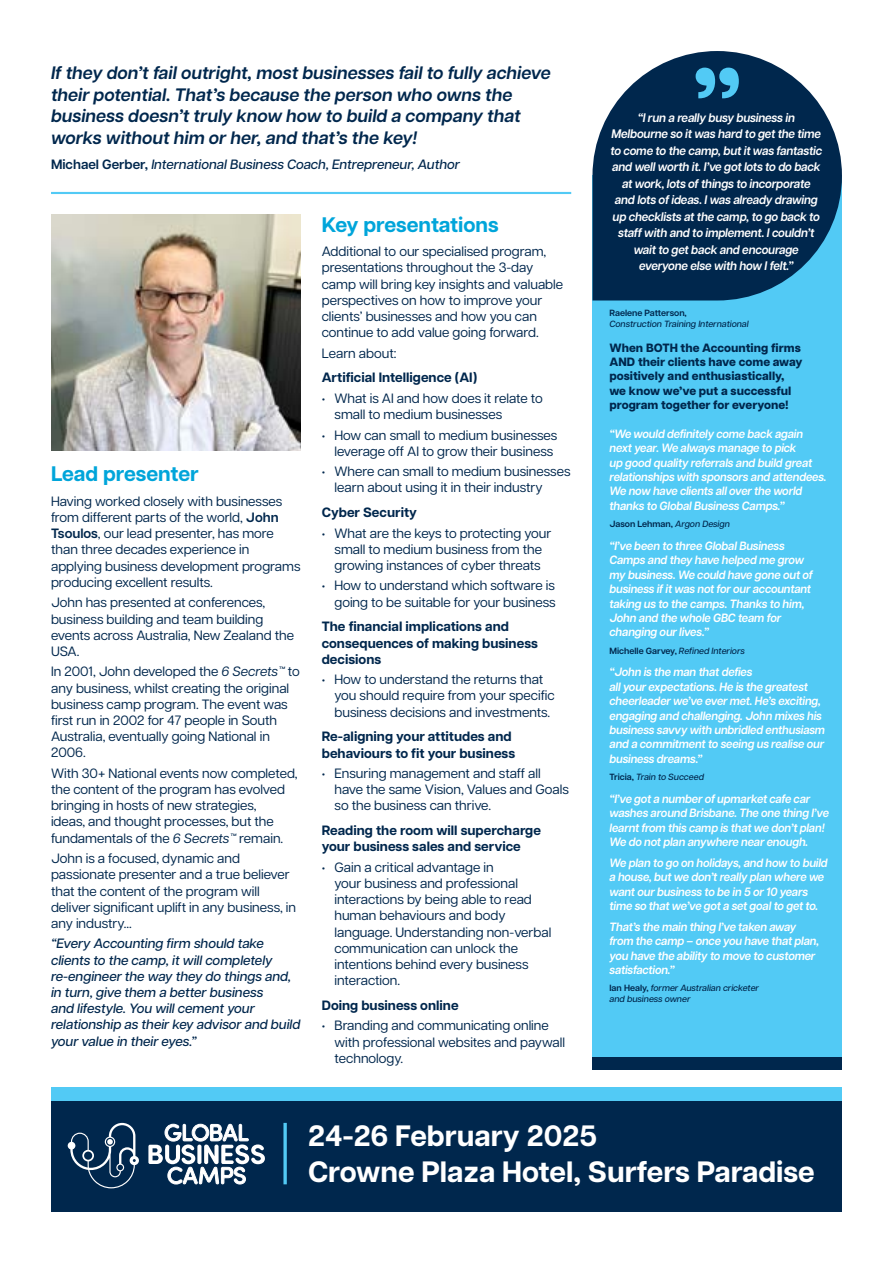
<style>
.page{position:relative;width:893px;height:1263px;background:#fff}
.page>*{position:absolute;margin:0;border:0;box-sizing:border-box;transform-origin:0 0}
.t1{font:700 29.4px/35.2px "Articulat CF";color:#fff}
.t2{font:700 21px "Articulat CF";color:#00a5da}
.t3{font:italic 600 18px/21.6px "Articulat CF";color:#00274d}
.t4{font:13.5px/16.2px "Articulat CF";color:#00274d}
.t5{font:italic 500 13.5px/16.2px "Articulat CF";color:#00274d}
.t6{font:700 13.5px/16.2px "Articulat CF";color:#00274d}
.t7{font:italic 600 12.3px/16.5px "Articulat CF";letter-spacing:-.015em;color:#fff;text-align:center;scale:.95 1}
.t8{font:italic 600 12px/14.4px "Articulat CF";letter-spacing:-.015em;color:#fff;scale:.95 1}
.t9{font:800 12px/14.4px "Articulat CF";color:#00274d}
.t10{font:italic 500 9px/10.8px "Articulat CF";color:#00274d}
.t11{font:600 9px "Articulat CF";color:#00274d}
.s1{font-weight:600;font-style:normal}
.s2{font-weight:600}
.s3{font-style:italic}
.s4{font-weight:500;font-style:italic}
</style>
<div class="page">
<div style="left:592px;top:176px;width:250px;height:894px;background:#52caf5"></div>
<div style="left:592px;top:1057px;width:250px;height:13px;background:#00274d"></div>
<svg style="left:592px;top:51px;width:250px;height:249px;fill:#00274d"></svg>
<svg style="left:696px;top:68px;width:43px;height:30px"></svg>
<hr style="left:51px;top:192px;width:520px;height:2px;background:#52caf5">
<img style="left:51px;top:215px;width:249px;height:236px">
<div style="left:51px;top:1101px;width:791px;height:111px;background:#00274d"></div>
<div style="left:51px;top:1088px;width:791px;height:13px;background:#52caf5"></div>
<svg style="left:68px;top:1123px;width:71px;height:65px"></svg>
<svg style="left:148px;top:1124px;width:117px;height:60px"></svg>
<svg style="left:283px;top:1123px;width:4px;height:61px"></svg>
<h3 class="t3" style="left:51px;top:61px;width:501px">If they don’t fail outright, most businesses fail to fully achieve their potential. That’s because the person who owns the business doesn’t truly know how to build a company that works without him or her, and that’s the key!</h3>
<p class="t5" style="left:51px;top:155px;width:410px"><span class="s1">Michael Gerber,</span> International Business Coach, Entrepreneur, Author</p>
<h2 class="t2" style="left:51px;top:458px;width:149px">Lead presenter</h2>
<p class="t4" style="left:51px;top:492px;width:251px">Having worked closely with businesses from different parts of the world, <span class="s2">John Tsoulos</span>, our lead presenter, has more than three decades experience in applying business development programs producing excellent results.</p>
<p class="t4" style="left:51px;top:594px;width:244px">John has presented at conferences, business building and team building events across Australia, New Zealand the<br>USA.</p>
<p class="t4" style="left:51px;top:663px;width:250px">In 2001, John developed the <span class="s3">6 Secrets™</span> to any business, whilst creating the original business camp program. The event was first run in 2002 for 47 people in South Australia, eventually going National in 2006.</p>
<p class="t4" style="left:51px;top:764px;width:248px">With 30+ National events now completed, the content of the program has evolved bringing in hosts of new strategies,<br>ideas, and thought processes, but the fundamentals of the <span class="s3">6 Secrets™</span> remain.</p>
<p class="t4" style="left:51px;top:849px;width:247px">John is a focused, dynamic and passionate presenter and a true believer that the content of the program will deliver significant uplift in any business, in any industry...</p>
<p class="t5" style="left:51px;top:935px;width:251px">“Every Accounting firm should take clients to the camp, it will completely re-engineer the way they do things and, in turn, give them a better business<br>and lifestyle. You will cement your relationship as their key advisor and build your value in their eyes.”</p>
<h2 class="t2" style="left:322px;top:209px;width:179px">Key presentations</h2>
<p class="t4" style="left:322px;top:243px;width:243px">Additional to our specialised program, presentations throughout the 3-day camp will bring key insights and valuable perspectives on how to improve your clients’ businesses and how you can continue to add value going forward.</p>
<p class="t4" style="left:322px;top:344px;width:76px">Learn about:</p>
<p class="t6" style="left:322px;top:369px;width:157px">Artificial Intelligence (AI)</p>
<p class="t4" style="left:334px;top:389px;width:210px;text-indent:-13px">• What is AI and how does it relate to small to medium businesses</p>
<p class="t4" style="left:334px;top:426px;width:224px;text-indent:-13px">• How can small to medium businesses leverage off AI to grow their business</p>
<p class="t4" style="left:334px;top:462px;width:238px;text-indent:-13px">• Where can small to medium businesses learn about using it in their industry</p>
<p class="t6" style="left:322px;top:504px;width:97px">Cyber Security</p>
<p class="t4" style="left:322px;top:524px;width:231px;text-align:center">• What are the keys to protecting your small to medium business from the growing instances of cyber threats</p>
<p class="t4" style="left:322px;top:577px;width:235px;text-align:right">• How to understand which software is going to be suitable for your business</p>
<p class="t6" style="left:322px;top:618px;width:218px">The financial implications and consequences of making business decisions</p>
<p class="t4" style="left:334px;top:670px;width:222px;text-indent:-13px">• How to understand the returns that you should require from your specific business decisions and investments.</p>
<p class="t6" style="left:322px;top:728px;width:195px">Re-aligning your attitudes and behaviours to fit your business</p>
<p class="t4" style="left:334px;top:764px;width:236px;text-indent:-13px">• Ensuring management and staff all have the same Vision, Values and Goals so the business can thrive.</p>
<p class="t6" style="left:322px;top:822px;width:221px">Reading the room will supercharge your business sales and service</p>
<p class="t4" style="left:334px;top:858px;width:218px;text-indent:-13px">• Gain a critical advantage in<br>your business and professional interactions by being able to read human behaviours and body language. Understanding non-verbal communication can unlock the intentions behind every business interaction.</p>
<p class="t6" style="left:322px;top:997px;width:138px">Doing business online</p>
<p class="t4" style="left:334px;top:1016px;width:232px;text-indent:-13px">• Branding and communicating online with professional websites and paywall technology.</p>
<p class="t7" style="left:610px;top:109px;width:225px">“I run a really busy business in Melbourne so it was hard to get the time to come to the camp, but it was fantastic and well worth it. I’ve got lots to do back at work, lots of things to incorporate<br>and lots of ideas. I was already drawing up checklists at the camp, to go back to staff with and to implement. I couldn’t wait to get back and encourage everyone else with how I felt.”</p>
<p class="t11" style="left:609px;top:306px;width:79px">Raelene Patterson,</p>
<p class="t10" style="left:609px;top:318px;width:141px">Construction Training International</p>
<p class="t9" style="left:609px;top:340px;width:194px">When BOTH the Accounting firms<br>AND their clients have come away positively and enthusiastically, we know we’ve put a successful program together for everyone!</p>
<p class="t8" style="left:609px;top:426px;width:230px">“We would definitely come back again next year. We always manage to pick<br>up good quality referrals and build great relationships with sponsors and attendees.<br>We now have clients all over the world thanks to Global Business Camps.”</p>
<p class="t11" style="left:609px;top:517px;width:122px">Jason Lehman, <span class="s4">Argon Design</span></p>
<p class="t8" style="left:609px;top:538px;width:215px">“I’ve been to three Global Business Camps and they have helped me grow my business. We could have gone out of business if it was not for our accountant taking us to the camps. Thanks to him, John and the whole GBC team for changing our lives.”</p>
<p class="t10" style="left:609px;top:644px;width:137px"><span class="s1">Michelle Garvey,</span> Refined Interiors</p>
<p class="t8" style="left:609px;top:665px;width:228px">“John is the man that defies<br>all your expectations. He is the greatest cheerleader we’ve ever met. He’s exciting, engaging and challenging. John mixes his business savvy with unbridled enthusiasm and a commitment to seeing us realise our business dreams.”</p>
<p class="t10" style="left:609px;top:771px;width:96px"><span class="s1">Tricia,</span> Train to Succeed</p>
<p class="t8" style="left:609px;top:791px;width:233px">“I’ve got a number of upmarket cafe car washes around Brisbane. The one thing I’ve learnt from this camp is that we don’t plan!<br>We do not plan anywhere near enough.</p>
<p class="t8" style="left:609px;top:855px;width:231px">We plan to go on holidays, and how to build a house, but we don’t really plan where we want our business to be in 5 or 10 years time so that we’ve got a set goal to get to.</p>
<p class="t8" style="left:609px;top:919px;width:222px">That’s the main thing I’ve taken away from the camp – once you have that plan, you have the ability to move to customer satisfaction.”</p>
<p class="t10" style="left:609px;top:982px;width:151px"><span class="s1">Ian Healy,</span> former Australian cricketer and business owner</p>
<h1 class="t1" style="left:308px;top:1118px;width:508px">24-26 February 2025<br>Crowne Plaza Hotel, Surfers Paradise</h1>
</div>
